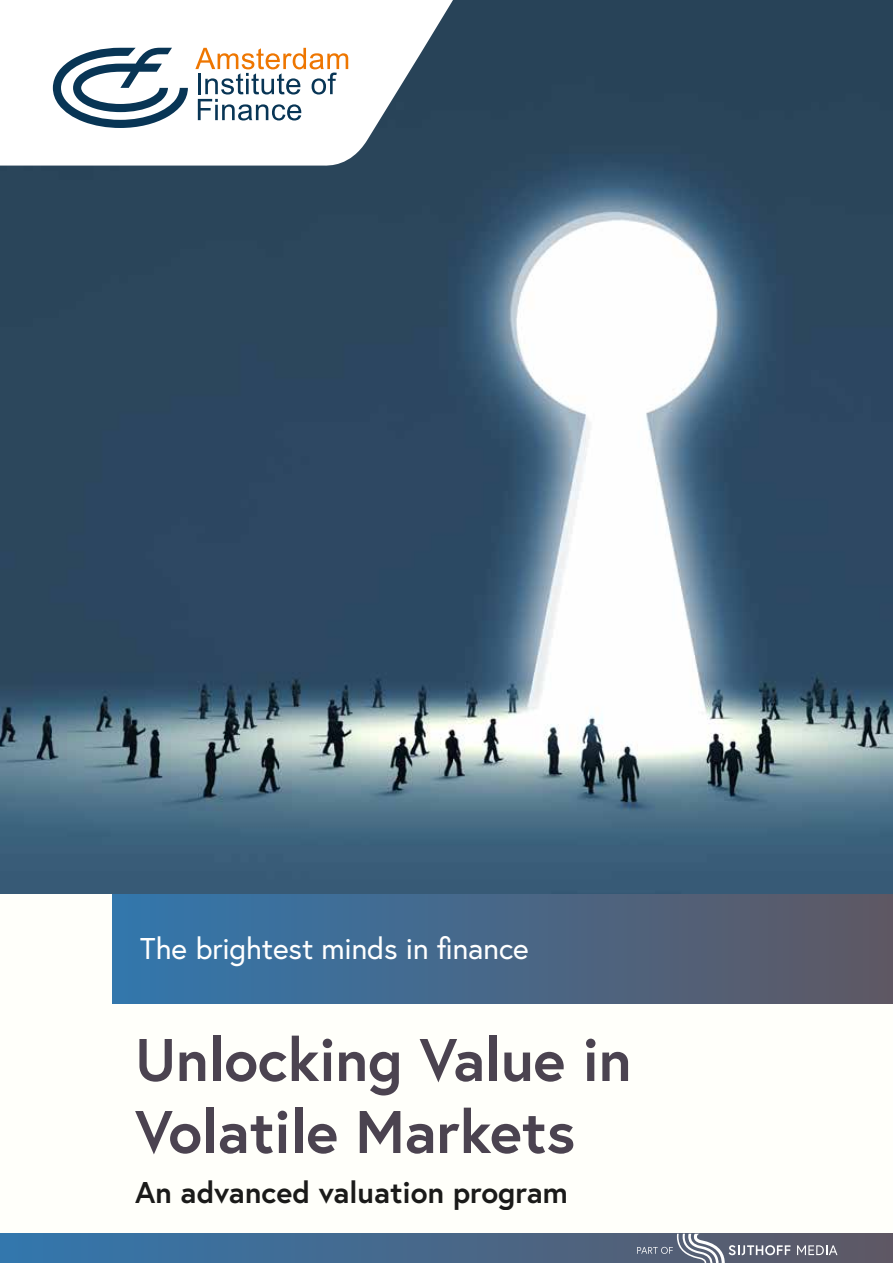
<style>
.page{position:relative;width:893px;height:1263px;background:#fff}
.page>*{position:absolute;margin:0;border:0;box-sizing:border-box;transform-origin:0 0}
.t1{font:700 60px/72px "Europa";letter-spacing:-.005em;color:#372e3d}
.t2{font:700 30px "Europa";color:#000}
.t3{font:30px "Europa";letter-spacing:-.005em;color:#fff}
</style>
<div class="page">
<div style="left:0;top:893px;width:893px;height:342px;background:#fffffa"></div>
<div style="left:113px;top:893px;width:780px;height:110px;background:linear-gradient(to right,#3277ad,#5e5863)"></div>
<svg style="left:0;top:1234px;width:893px;height:29px;background:#45698e"></svg>
<svg style="left:797px;top:1245px;width:40px;height:10px"></svg>
<svg style="left:637px;top:1234px;width:153px;height:29px;background:#707789"></svg>
<img style="left:0;top:0;width:893px;height:893px">
<svg style="left:0;top:0;width:457px;height:167px"></svg>
<svg style="left:195px;top:48px;width:153px;height:72px"></svg>
<svg style="left:53px;top:48px;width:135px;height:80px"></svg>
<p class="t3" style="left:140px;top:929px;width:390px">The brightest minds in finance</p>
<p class="t1" style="left:135px;top:1022px;width:498px">Unlocking Value in<br>Volatile Markets</p>
<p class="t2" style="left:135px;top:1171px;width:434px">An advanced valuation program</p>
</div>
